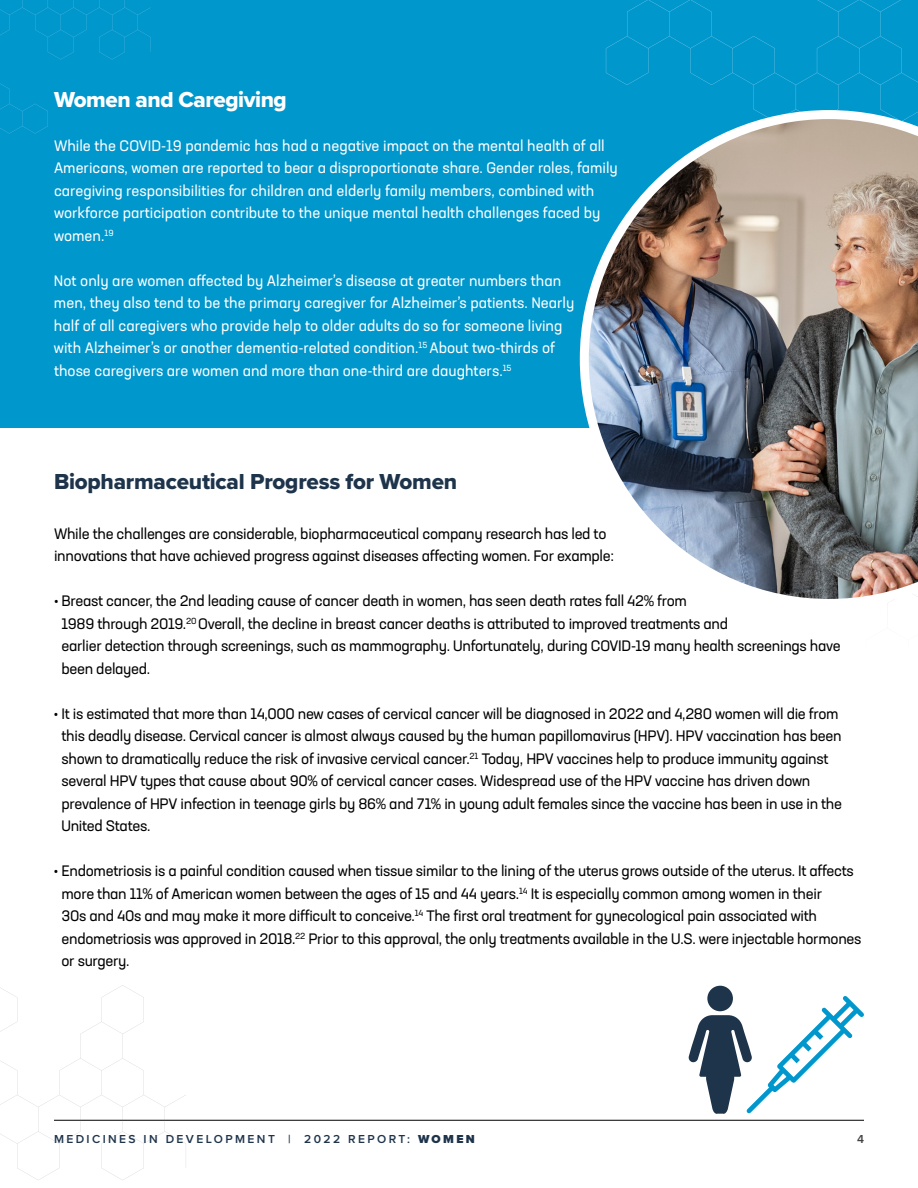
<style>
.page{position:relative;width:918px;height:1188px;background:#fff}
.page>*{position:absolute;margin:0;border:0;box-sizing:border-box;transform-origin:0 0}
.t1{font:22.5px "Proxima Nova Extrabld";letter-spacing:-.01em;color:#1e344b}
.t2{font:22.5px "Proxima Nova Extrabld";letter-spacing:-.02em;color:#fff}
.t3{font:15px/22.5px "Neusa Next Std";letter-spacing:-.02em;color:#000}
.t4{font:15px/22.5px "Neusa Next Std";color:#fff}
.t5{font:600 12px "Proxima Nova";letter-spacing:.2em;color:#1e344b}
.t6{font:600 12px "Proxima Nova";color:#414042}
.s1{font-weight:900}
</style>
<div class="page">
<div style="left:0;top:0;width:918px;height:427px;background:#0097cd"></div>
<hr style="left:54px;top:1120px;width:810px;height:1px;background:#000">
<svg style="left:0;top:985px;width:186px;height:195px"></svg>
<svg style="left:606px;top:0;width:312px;height:110px"></svg>
<svg style="left:0;top:0;width:151px;height:134px"></svg>
<img style="left:580px;top:110px;width:338px;height:494px">
<div style="left:707px;top:986px;width:26px;height:25px;background:#1e344b;border-radius:50%"></div>
<svg style="left:688px;top:992px;width:176px;height:122px"></svg>
<h1 class="t2" style="left:54px;top:83px;width:234px">Women and Caregiving</h1>
<p class="t4" style="left:54px;top:134px;width:565px">While the COVID-19 pandemic has had a negative impact on the mental health of all Americans, women are reported to bear a disproportionate share. Gender roles, family caregiving responsibilities for children and elderly family members, combined with workforce participation contribute to the unique mental health challenges faced by women.<sup>19</sup></p>
<p class="t4" style="left:54px;top:269px;width:522px">Not only are women affected by Alzheimer’s disease at greater numbers than men, they also tend to be the primary caregiver for Alzheimer’s patients. Nearly half of all caregivers who provide help to older adults do so for someone living with Alzheimer’s or another dementia-related condition.<sup>15</sup> About two-thirds of those caregivers are women and more than one-third are daughters.<sup>15</sup></p>
<h1 class="t1" style="left:54px;top:465px;width:405px">Biopharmaceutical Progress for Women</h1>
<p class="t3" style="left:54px;top:522px;width:562px">While the challenges are considerable, biopharmaceutical company research has led to innovations that have achieved progress against diseases affecting women. For example:</p>
<p class="t3" style="left:61px;top:590px;width:781px;text-indent:-7px">• Breast cancer, the 2nd leading cause of cancer death in women, has seen death rates fall 42% from<br>1989 through 2019.<sup>20</sup> Overall, the decline in breast cancer deaths is attributed to improved treatments and<br>earlier detection through screenings, such as mammography. Unfortunately, during COVID-19 many health screenings have been delayed.</p>
<p class="t3" style="left:61px;top:702px;width:782px;text-indent:-7px">• It is estimated that more than 14,000 new cases of cervical cancer will be diagnosed in 2022 and 4,280 women will die from this deadly disease. Cervical cancer is almost always caused by the human papillomavirus (HPV). HPV vaccination has been shown to dramatically reduce the risk of invasive cervical cancer.<sup>21</sup> Today, HPV vaccines help to produce immunity against several HPV types that cause about 90% of cervical cancer cases. Widespread use of the HPV vaccine has driven down prevalence of HPV infection in teenage girls by 86% and 71% in young adult females since the vaccine has been in use in the United States.</p>
<p class="t3" style="left:61px;top:860px;width:801px;text-indent:-7px">• Endometriosis is a painful condition caused when tissue similar to the lining of the uterus grows outside of the uterus. It affects more than 11% of American women between the ages of 15 and 44 years.<sup>14</sup> It is especially common among women in their<br>30s and 40s and may make it more difficult to conceive.<sup>14</sup> The first oral treatment for gynecological pain associated with endometriosis was approved in 2018.<sup>22</sup> Prior to this approval, the only treatments available in the U.S. were injectable hormones or surgery.</p>
<p class="t5" style="left:54px;top:1130px;width:422px">MEDICINES IN DEVELOPMENT | 2022 REPORT: <span class="s1">WOMEN</span></p>
<p class="t6" style="left:857px;top:1130px;width:8px">4</p>
</div>
